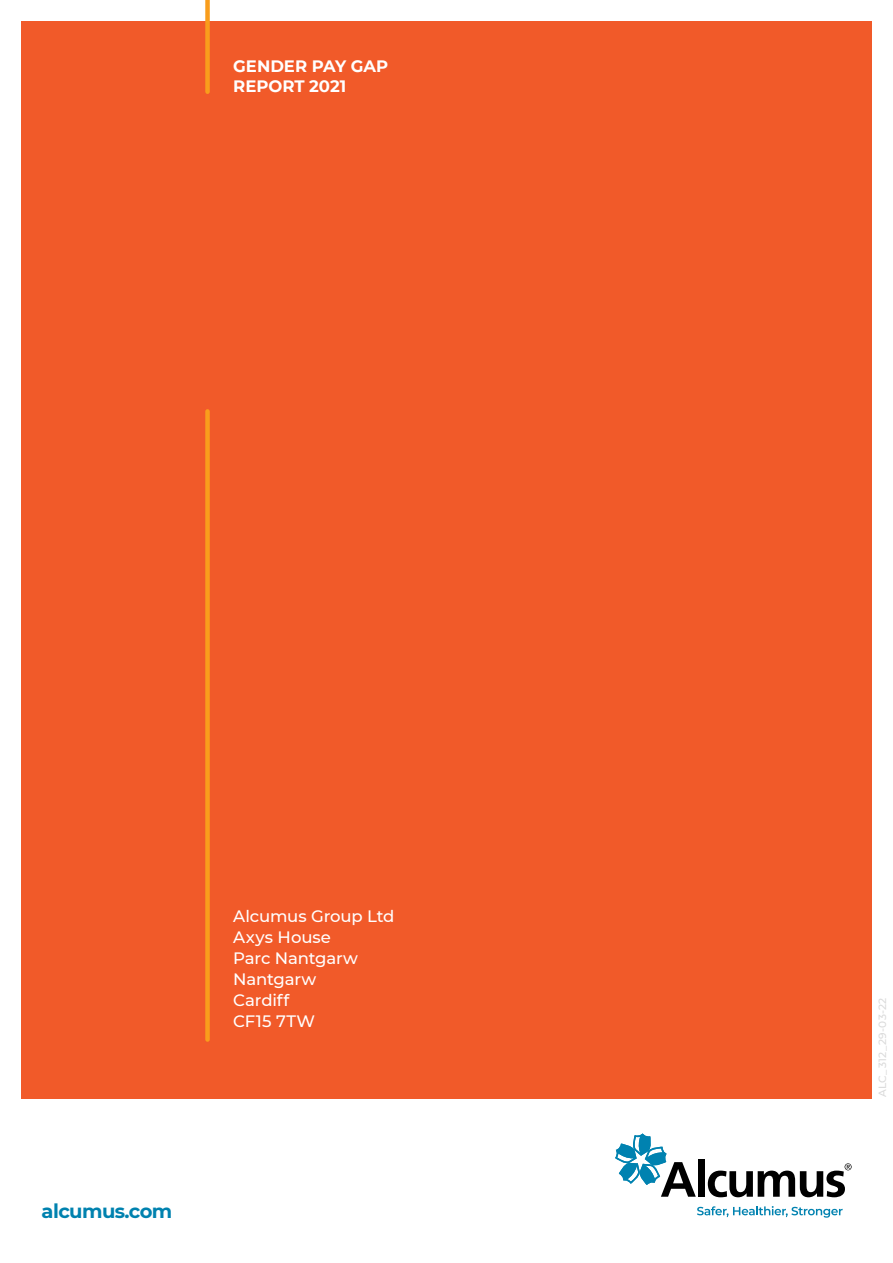
<style>
.page{position:relative;width:893px;height:1263px;background:#fff}
.page>*{position:absolute;margin:0;border:0;box-sizing:border-box;transform-origin:0 0}
.t1{font:700 19.5px "Montserrat";letter-spacing:-.03em;color:#0082af}
.t2{font:500 16.5px/21px "Montserrat";letter-spacing:-.01em;color:#fff}
.t3{font:700 16.5px/19.8px "Montserrat";color:#fff}
.t4{font:500 10.5px "Montserrat";letter-spacing:.02em;color:#dadada}
</style>
<div class="page">
<div style="left:21px;top:21px;width:851px;height:1077px;background:#f15a29"></div>
<div style="left:205px;top:411px;width:5px;height:628px;background:#f99d1c"></div>
<div style="left:205px;top:0;width:5px;height:92px;background:#f99d1c"></div>
<svg style="left:697px;top:1206px;width:146px;height:12px"></svg>
<div style="left:698px;top:1159px;width:6px;height:38px;background:#000"></div>
<svg style="left:708px;top:1163px;width:144px;height:34px"></svg>
<svg style="left:615px;top:1133px;width:81px;height:64px"></svg>
<p class="t3" style="left:233px;top:55px;width:157px">GENDER PAY GAP<br>REPORT 2021</p>
<p class="t2" style="left:233px;top:905px;width:163px">Alcumus Group Ltd<br>Axys House<br>Parc Nantgarw<br>Nantgarw<br>Cardiff<br>CF15 7TW</p>
<p class="t1" style="left:42px;top:1197px;width:132px">alcumus.com</p>
<p class="t4" style="left:875px;top:1097px;width:101px;rotate:-90deg">ALC_312_29-03-22</p>
</div>
